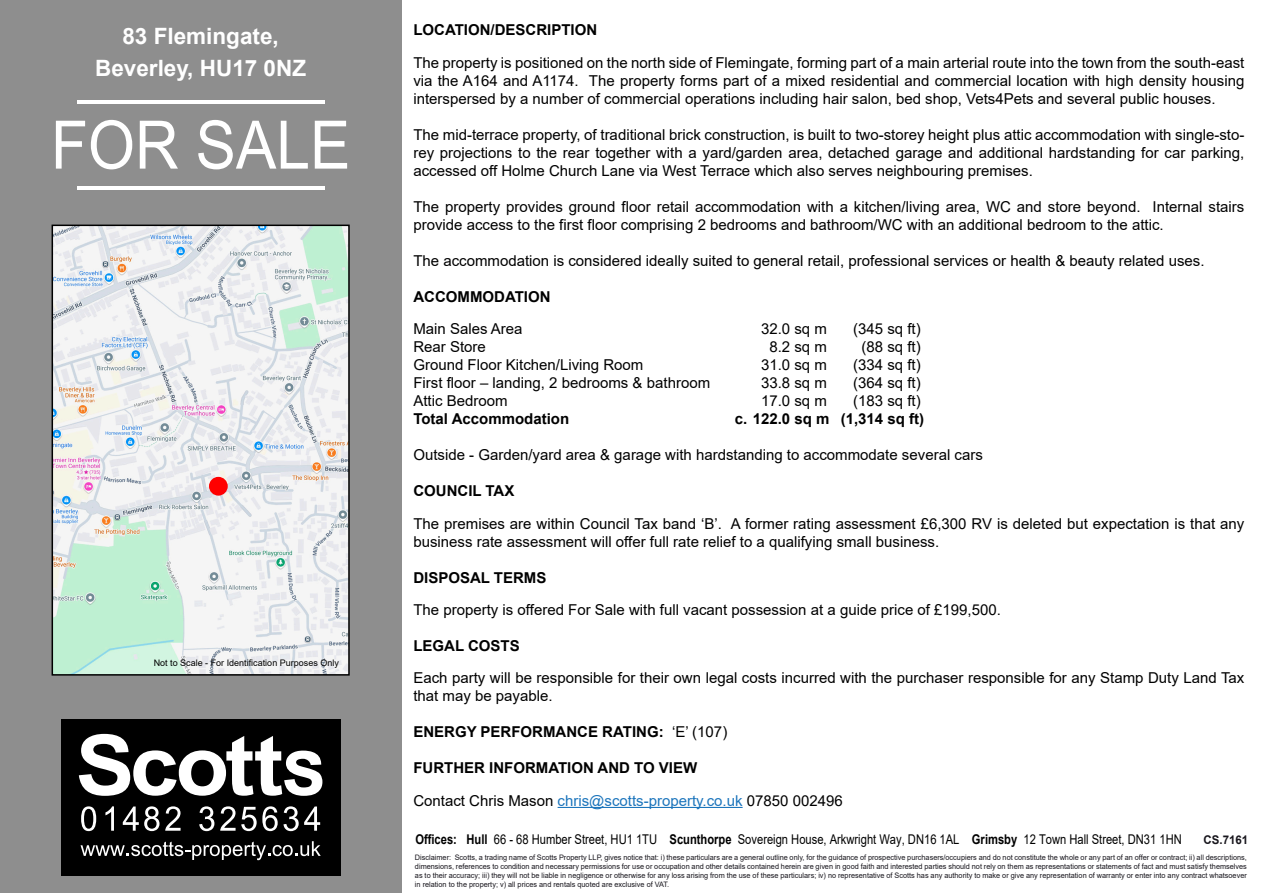
<style>
.page{position:relative;width:1263px;height:893px;background:#fff}
.page>*{position:absolute;margin:0;border:0;box-sizing:border-box;transform-origin:0 0}
.t1{font:66.9px "Arial";color:#fff;scale:.9 1}
.t2{font:700 22.5px/32.4px "Arial";color:#fff;text-align:center}
.t3{font:15px/18px "Arial";color:#000}
.t4{font:700 15px "Arial";color:#000}
.t5{font:13.5px "Arial";color:#000;scale:.83 1}
.t6{font:700 12px "Arial";color:#18161d;scale:.96 1}
.t7{font:9px "Arial";color:#000}
.t8{font:7.5px/9px "Arial";color:#18161d;text-align:justify}
.s1{font-weight:400}
.s2{font-weight:700}
.s3{color:#1c75bc}
</style>
<div class="page">
<div style="left:0;top:0;width:401px;height:893px;background:#8e8e8e"></div>
<img style="left:55px;top:228px;width:292px;height:445px">
<div style="left:61px;top:719px;width:279px;height:156px;background:#000"></div>
<svg style="left:81px;top:841px;width:240px;height:19px"></svg>
<svg style="left:79px;top:734px;width:243px;height:62px"></svg>
<svg style="left:81px;top:806px;width:15px;height:25px"></svg>
<svg style="left:105px;top:806px;width:9px;height:25px"></svg>
<svg style="left:123px;top:806px;width:36px;height:25px"></svg>
<svg style="left:165px;top:806px;width:16px;height:25px"></svg>
<svg style="left:199px;top:806px;width:15px;height:25px"></svg>
<svg style="left:220px;top:806px;width:100px;height:25px"></svg>
<hr style="left:77px;top:100px;width:247px;height:4px;background:#fff">
<hr style="left:77px;top:186px;width:247px;height:4px;background:#fff">
<hr style="left:558px;top:807px;width:185px;height:1px;background:#1c75bc">
<div style="left:52px;top:225px;width:298px;height:451px;border:2px solid #000"></div>
<div style="left:209px;top:477px;width:19px;height:19px;background:#f00;border-radius:50%"></div>
<h2 class="t2" style="left:95px;top:20px;width:212px">83 Flemingate,<br>Beverley, HU17 0NZ</h2>
<p class="t4" style="left:413px;top:20px;width:185px">LOCATION/DESCRIPTION</p>
<p class="t3" style="left:413px;top:53px;width:832px;text-align:justify">The property is positioned on the north side of Flemingate, forming part of a main arterial route into the town from the south-east via the A164 and A1174. The property forms part of a mixed residential and commercial location with high density housing interspersed by a number of commercial operations including hair salon, bed shop, Vets4Pets and several public houses.</p>
<p class="t3" style="left:413px;top:125px;width:833px;text-align:justify">The mid-terrace property, of traditional brick construction, is built to two-storey height plus attic accommodation with single-sto&shy;rey projections to the rear together with a yard/garden area, detached garage and additional hardstanding for car parking, accessed off Holme Church Lane via West Terrace which also serves neighbouring premises.</p>
<p class="t3" style="left:413px;top:197px;width:832px">The property provides ground floor retail accommodation with a kitchen/living area, WC and store beyond. Internal stairs provide access to the first floor comprising 2 bedrooms and bathroom/WC with an additional bedroom to the attic.</p>
<p class="t3" style="left:413px;top:251px;width:793px">The accommodation is considered ideally suited to general retail, professional services or health &amp; beauty related uses.</p>
<p class="t4" style="left:413px;top:286px;width:139px">ACCOMMODATION</p>
<p class="t3" style="left:413px;top:320px;width:111px">Main Sales Area</p>
<p class="t3" style="left:761px;top:320px;width:67px">32.0 sq m</p>
<p class="t3" style="left:853px;top:320px;width:69px">(345 sq ft)</p>
<p class="t3" style="left:413px;top:338px;width:74px">Rear Store</p>
<p class="t3" style="left:769px;top:338px;width:59px">8.2 sq m</p>
<p class="t3" style="left:861px;top:338px;width:61px">(88 sq ft)</p>
<p class="t3" style="left:413px;top:356px;width:232px">Ground Floor Kitchen/Living Room</p>
<p class="t3" style="left:761px;top:356px;width:67px">31.0 sq m</p>
<p class="t3" style="left:853px;top:356px;width:69px">(334 sq ft)</p>
<p class="t3" style="left:413px;top:374px;width:298px">First floor – landing, 2 bedrooms &amp; bathroom</p>
<p class="t3" style="left:761px;top:374px;width:67px">33.8 sq m</p>
<p class="t3" style="left:853px;top:374px;width:69px">(364 sq ft)</p>
<p class="t3" style="left:413px;top:392px;width:96px">Attic Bedroom</p>
<p class="t3" style="left:761px;top:392px;width:67px">17.0 sq m</p>
<p class="t3" style="left:853px;top:392px;width:69px">(183 sq ft)</p>
<p class="t4" style="left:413px;top:408px;width:157px">Total Accommodation</p>
<p class="t4" style="left:735px;top:408px;width:191px">c. 122.0 sq m (1,314 sq ft)</p>
<p class="t3" style="left:413px;top:446px;width:571px">Outside - Garden/yard area &amp; garage with hardstanding to accommodate several cars</p>
<p class="t4" style="left:413px;top:480px;width:103px">COUNCIL TAX</p>
<p class="t3" style="left:413px;top:514px;width:833px">The premises are within Council Tax band ‘B’. A former rating assessment £6,300 RV is deleted but expectation is that any business rate assessment will offer full rate relief to a qualifying small business.</p>
<p class="t4" style="left:413px;top:567px;width:135px">DISPOSAL TERMS</p>
<p class="t3" style="left:413px;top:601px;width:589px">The property is offered For Sale with full vacant possession at a guide price of £199,500.</p>
<p class="t4" style="left:413px;top:635px;width:108px">LEGAL COSTS</p>
<p class="t3" style="left:413px;top:669px;width:832px">Each party will be responsible for their own legal costs incurred with the purchaser responsible for any Stamp Duty Land Tax that may be payable.</p>
<p class="t4" style="left:413px;top:722px;width:315px">ENERGY PERFORMANCE RATING: <span class="s1">‘E’ (107)</span></p>
<p class="t3" style="left:413px;top:752px;width:431px;line-height:32.4px"><span class="s2">FURTHER INFORMATION AND TO VIEW<br></span>Contact Chris Mason <span class="s3">chris@scotts-property.co.uk</span> 07850 002496</p>
<h1 class="t1" style="left:51px;top:99px;width:334px">FOR SALE</h1>
<p class="t7" style="left:154px;top:657px;width:187px">Not to Scale - For Identification Purposes Only</p>
<p class="t5" style="left:415px;top:830px;width:925px"><span class="s2">Offices: Hull</span> 66 - 68 Humber Street, HU1 1TU <span class="s2">Scunthorpe</span> Sovereign House, Arkwright Way, DN16 1AL <span class="s2">Grimsby</span> 12 Town Hall Street, DN31 1HN</p>
<p class="t6" style="left:1203px;top:832px;width:48px">CS.7161</p>
<p class="t8" style="left:415px;top:852px;width:833px">Disclaimer: Scotts, a trading name of Scotts Property LLP, gives notice that: i) these particulars are a general outline only, for the guidance of prospective purchasers/occupiers and do not constitute the whole or any part of an offer or contract; ii) all descriptions, dimensions, references to condition and necessary permissions for use or occupation and other details contained herein are given in good faith and interested parties should not rely on them as representations or statements of fact and must satisfy themselves as to their accuracy; iii) they will not be liable in negligence or otherwise for any loss arising from the use of these particulars; iv) no representative of Scotts has any authority to make or give any representation of warranty or enter into any contract whatsoever in relation to the property; v) all prices and rentals quoted are exclusive of VAT.</p>
</div>
